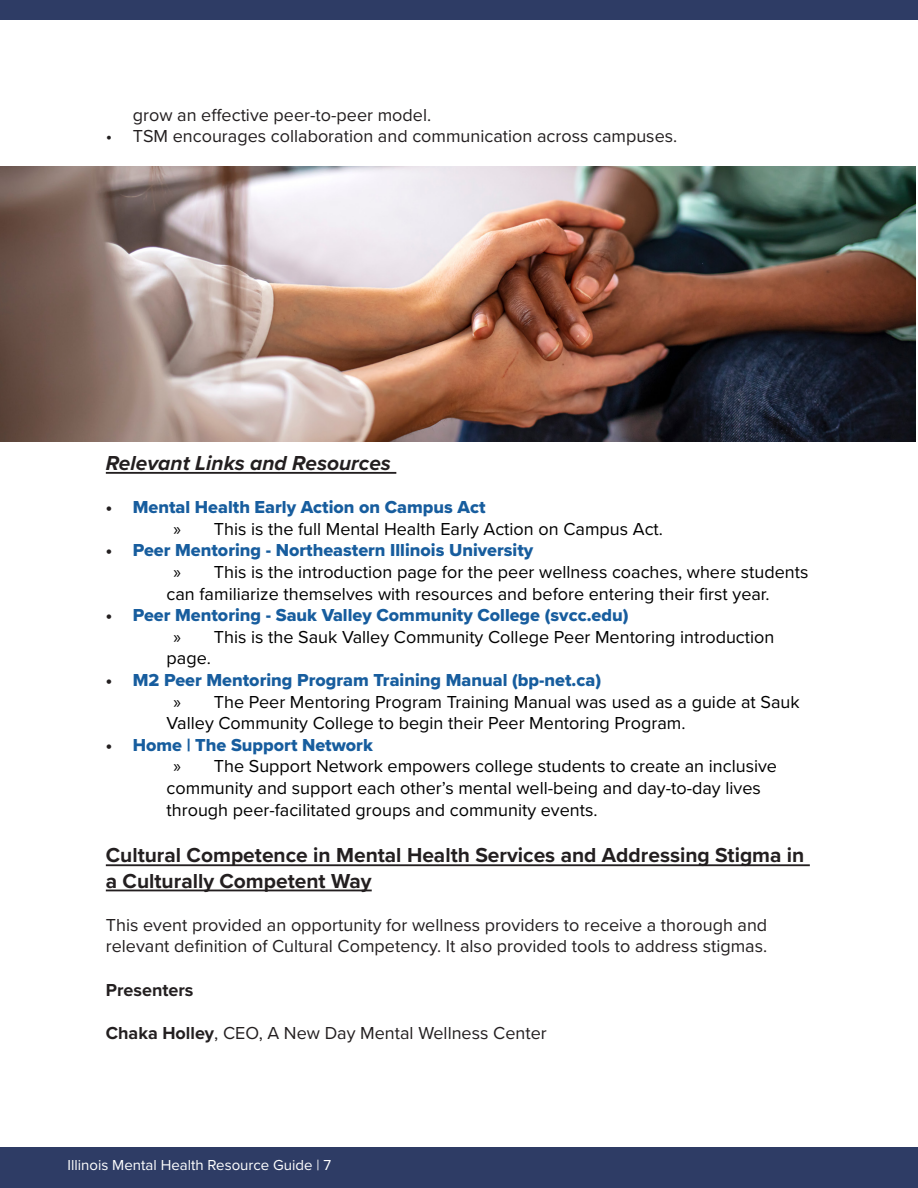
<style>
.page{position:relative;width:918px;height:1188px;background:#fff}
.page>*{position:absolute;margin:0;border:0;box-sizing:border-box;transform-origin:0 0}
.t1{font:700 21px/25.2px "Proxima Nova";color:#231f20}
.t2{font:italic 700 21px "Proxima Nova";color:#231f20}
.t3{font:18px/21.6px "Proxima Nova";color:#000}
.t4{font:18px/21.6px "Proxima Nova";color:#231f20}
.t5{font:18px "Proxima Nova Extrabld";color:#175d9e}
.t6{font:700 18px "Proxima Nova";color:#231f20}
.t7{font:15px "Proxima Nova";color:#fff}
.s1{color:#231f20}
.s2{font-family:"Myriad Pro"}
.s3{font-weight:700}
</style>
<div class="page">
<div style="left:0;top:0;width:918px;height:19px;background:#2e3c65"></div>
<div style="left:0;top:1148px;width:918px;height:40px;background:#2e3c65"></div>
<hr style="left:106px;top:472px;width:290px;height:2px;background:#231f20">
<hr style="left:106px;top:864px;width:704px;height:2px;background:#231f20">
<hr style="left:106px;top:890px;width:266px;height:1px;background:#231f20">
<img style="left:0;top:167px;width:916px;height:274px">
<p class="t4" style="left:133px;top:103px;width:300px">grow an effective peer-to-peer model.</p>
<p class="t4" style="left:106px;top:125px;width:573px">• TSM encourages collaboration and communication across campuses.</p>
<p class="t2" style="left:106px;top:447px;width:287px">Relevant Links and Resources</p>
<p class="t5" style="left:106px;top:494px;width:381px"><span class="s1">•</span> Mental Health Early Action on Campus Act</p>
<p class="t3" style="left:173px;top:517px;width:491px"><span class="s2">»</span> This is the full Mental Health Early Action on Campus Act.</p>
<p class="t5" style="left:106px;top:537px;width:429px"><span class="s1">•</span> Peer Mentoring - Northeastern Illinois University</p>
<p class="t3" style="left:167px;top:560px;width:643px;text-indent:7px"><span class="s2">»</span> This is the introduction page for the peer wellness coaches, where students can familiarize themselves with resources and before entering their first year.</p>
<p class="t5" style="left:106px;top:602px;width:524px"><span class="s1">•</span> Peer Mentoring - Sauk Valley Community College (svcc.edu)</p>
<p class="t3" style="left:167px;top:625px;width:609px;text-indent:7px"><span class="s2">»</span> This is the Sauk Valley Community College Peer Mentoring introduction page.</p>
<p class="t5" style="left:106px;top:666px;width:497px"><span class="s1">•</span> M2 Peer Mentoring Program Training Manual (bp-net.ca)</p>
<p class="t3" style="left:167px;top:690px;width:635px;text-indent:7px"><span class="s2">»</span> The Peer Mentoring Program Training Manual was used as a guide at Sauk<br>Valley Community College to begin their Peer Mentoring Program.</p>
<p class="t5" style="left:106px;top:731px;width:269px"><span class="s1">•</span> Home | The Support Network</p>
<p class="t3" style="left:167px;top:755px;width:612px;text-indent:7px"><span class="s2">»</span> The Support Network empowers college students to create an inclusive community and support each other’s mental well-being and day-to-day lives through peer-facilitated groups and community events.</p>
<p class="t1" style="left:106px;top:842px;width:700px">Cultural Competence in Mental Health Services and Addressing Stigma in a Culturally Competent Way</p>
<p class="t4" style="left:106px;top:913px;width:663px">This event provided an opportunity for wellness providers to receive a thorough and relevant definition of Cultural Competency. It also provided tools to address stigmas.</p>
<p class="t6" style="left:106px;top:976px;width:89px">Presenters</p>
<p class="t4" style="left:106px;top:1021px;width:442px"><span class="s3">Chaka Holley</span>, CEO, A New Day Mental Wellness Center</p>
<p class="t7" style="left:68px;top:1153px;width:265px">Illinois Mental Health Resource Guide | 7</p>
</div>
